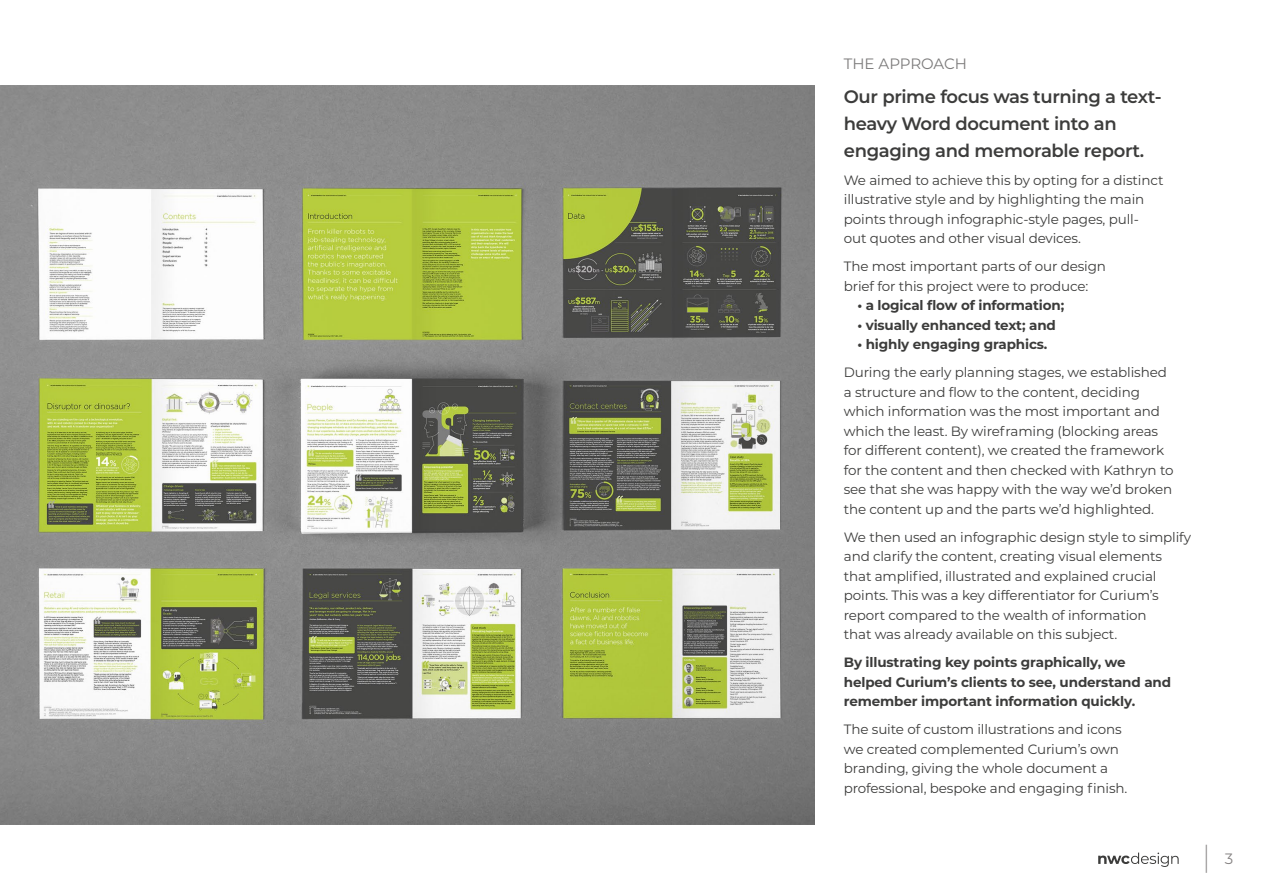
<style>
.page{position:relative;width:1263px;height:893px;background:#fff}
.page>*{position:absolute;margin:0;border:0;box-sizing:border-box;transform-origin:0 0}
.t1{font:200 30px "Montserrat";color:#858282}
.t2{font:600 18px/27px "Montserrat";letter-spacing:-.02em;color:#3c3c3b}
.t3{font:15px "Montserrat";letter-spacing:-.01em;color:#7c7b7b}
.t4{font:13.5px/19.5px "Montserrat";letter-spacing:-.01em;color:#3c3c3b}
.t5{font:700 13.5px/19.5px "Montserrat";letter-spacing:-.01em;color:#3c3c3b}
.s1{font-weight:400;font-size:15px}
</style>
<div class="page">
<svg style="left:1098px;top:853px;width:81px;height:14px"></svg>
<img style="left:0;top:85px;width:814px;height:740px">
<p class="t3" style="left:844px;top:53px;width:125px">THE APPROACH</p>
<h2 class="t2" style="left:844px;top:82px;width:319px">Our prime focus was turning a text&shy;heavy Word document into an engaging and memorable report.</h2>
<p class="t4" style="left:844px;top:170px;width:321px">We aimed to achieve this by opting for a distinct illustrative style and by highlighting the main points through infographic-style pages, pull&shy;out quotes and other visual devices.</p>
<p class="t4" style="left:844px;top:256px;width:264px">The most important parts of our design brief for this project were to produce:</p>
<p class="t5" style="left:857px;top:295px;width:208px">• a logical flow of information;</p>
<p class="t5" style="left:857px;top:314px;width:200px">• visually enhanced text; and</p>
<p class="t5" style="left:857px;top:334px;width:192px">• highly engaging graphics.</p>
<p class="t4" style="left:844px;top:362px;width:331px">During the early planning stages, we established a structure and flow to the content, deciding which information was the most important and which the least. By wireframing (blocking areas for different content), we created the framework for the content and then checked with Kathryn to see that she was happy with the way we’d broken the content up and the parts we’d highlighted.</p>
<p class="t4" style="left:844px;top:527px;width:349px">We then used an infographic design style to simplify and clarify the content, creating visual elements that amplified, illustrated and explained crucial points. This was a key differentiator for Curium’s report compared to the wealth of information<br>that was already available on this subject.</p>
<p class="t5" style="left:844px;top:652px;width:329px">By illustrating key points graphically, we helped Curium’s clients to see, understand and remember important information quickly.</p>
<p class="t4" style="left:844px;top:719px;width:285px">The suite of custom illustrations and icons we created complemented Curium’s own branding, giving the whole document a professional, bespoke and engaging finish.</p>
<h1 class="t1" style="left:1202px;top:836px;width:33px">| <span class="s1">3</span></h1>
</div>
